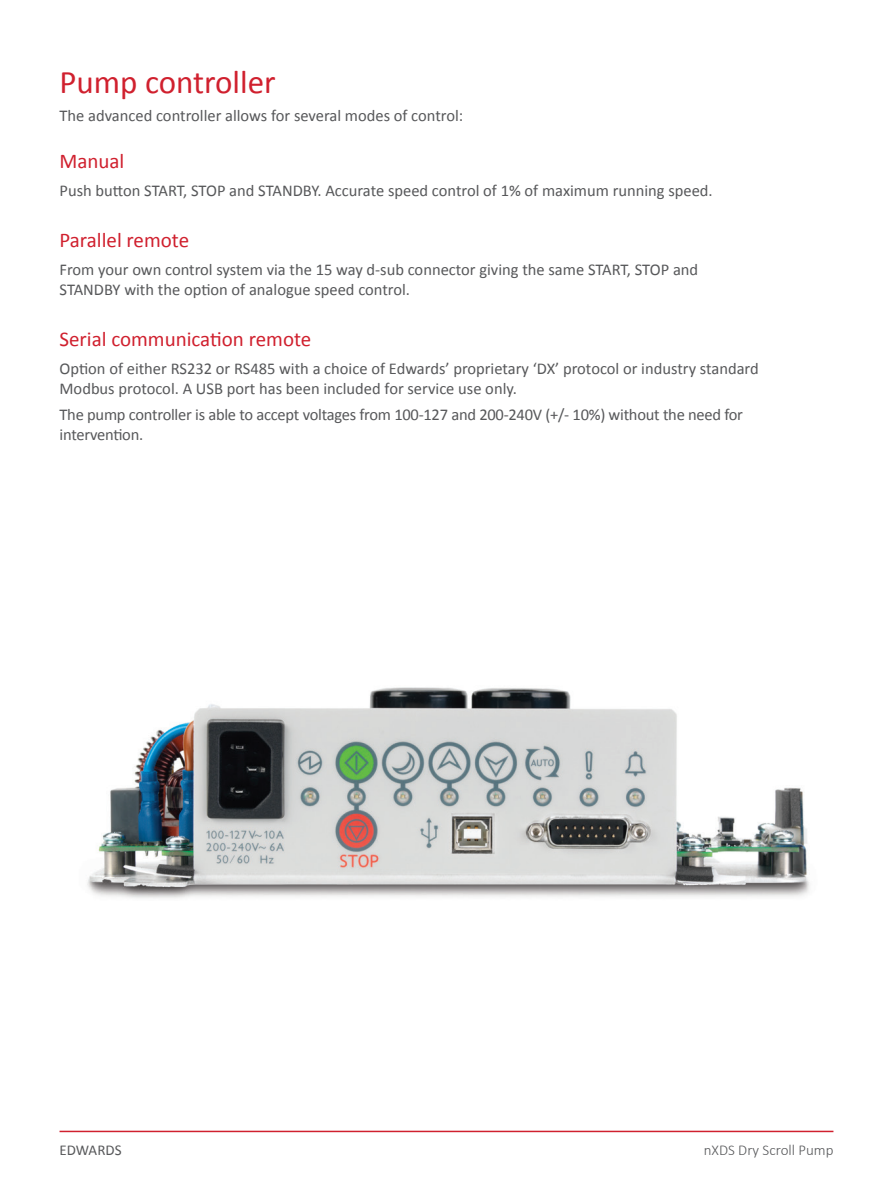
<style>
.page{position:relative;width:893px;height:1191px;background:#fff}
.page>*{position:absolute;margin:0;border:0;box-sizing:border-box;transform-origin:0 0}
.EDWARDS_SUB_HEADER{font:33px "Calibri";color:#d0202e}
.subhead_2{font:21px "Calibri";color:#d0202e}
.EDWARDS_MAIN_GREY_TEXT{font:16.5px/19.8px "Calibri";color:#57585a}
.t1{font:300 15px "Calibri";color:#57585a}
.t2{font:15px "Calibri";color:#57585a}
</style>
<div class="page">
<hr style="left:60px;top:1130px;width:773px;height:2px;background:#d0202e">
<img style="left:87px;top:687px;width:723px;height:211px">
<p class="EDWARDS_SUB_HEADER" style="left:60px;top:61px;width:218px">Pump controller</p>
<p class="EDWARDS_MAIN_GREY_TEXT" style="left:60px;top:106px;width:405px">The advanced controller allows for several modes of control:</p>
<p class="subhead_2" style="left:60px;top:147px;width:66px">Manual</p>
<p class="EDWARDS_MAIN_GREY_TEXT" style="left:60px;top:181px;width:655px">Push button START, STOP and STANDBY. Accurate speed control of 1% of maximum running speed.</p>
<p class="subhead_2" style="left:60px;top:226px;width:131px">Parallel remote</p>
<p class="EDWARDS_MAIN_GREY_TEXT" style="left:60px;top:260px;width:640px">From your own control system via the 15 way d-sub connector giving the same START, STOP and<br>STANDBY with the option of analogue speed control.</p>
<p class="subhead_2" style="left:60px;top:325px;width:253px">Serial communication remote</p>
<p class="EDWARDS_MAIN_GREY_TEXT" style="left:60px;top:358px;width:701px">Option of either RS232 or RS485 with a choice of Edwards’ proprietary ‘DX’ protocol or industry standard<br>Modbus protocol. A USB port has been included for service use only.</p>
<p class="EDWARDS_MAIN_GREY_TEXT" style="left:60px;top:404px;width:685px">The pump controller is able to accept voltages from 100-127 and 200-240V (+/- 10%) without the need for intervention.</p>
<p class="t2" style="left:60px;top:1141px;width:64px">EDWARDS</p>
<p class="t1" style="left:704px;top:1141px;width:131px">nXDS Dry Scroll Pump</p>
</div>
